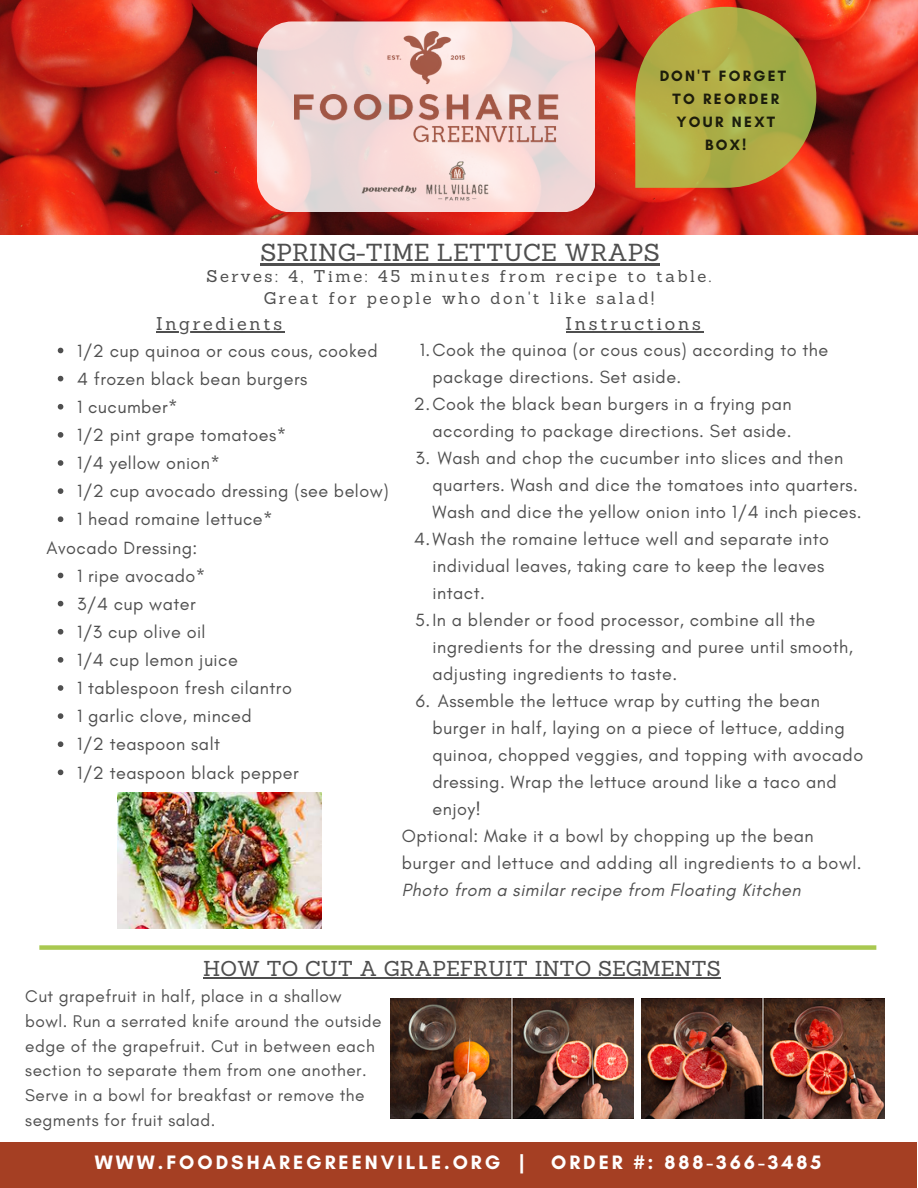
<style>
.page{position:relative;width:918px;height:1188px;background:#fff}
.page>*{position:absolute;margin:0;border:0;box-sizing:border-box;transform-origin:0 0}
.t1{font:24px "Sanchez";color:#4f4f4f}
.t2{font:21px "Sanchez";color:#4f4f4f}
.t3{font:700 19.8px "Glacial Indifference";letter-spacing:.15em;color:#fff}
.t4{font:18.15px "Sanchez";letter-spacing:.15em;color:#4f4f4f}
.t5{font:18px/28.2px "Glacial Indifference";letter-spacing:.025em;color:#4f4f4f}
.t6{font:italic 18px "Glacial Indifference";letter-spacing:.025em;color:#4f4f4f}
.t7{font:18px "Sanchez";letter-spacing:.15em;color:#4f4f4f}
.t8{font:17.25px/24.8px "Glacial Indifference";letter-spacing:.025em;color:#4f4f4f}
.t9{font:16.65px/22.5px "Sanchez";letter-spacing:.15em;color:#4f4f4f;text-align:center}
.t10{font:700 15.3px/22.8px "Glacial Indifference";letter-spacing:.15em;color:#000;text-align:center}
</style>
<div class="page">
<div style="left:0;top:1142px;width:917px;height:46px;background:#a53f23"></div>
<img style="left:0;top:0;width:918px;height:234px">
<svg style="left:635px;top:7px;width:181px;height:181px;background:#b49940"></svg>
<svg style="left:257px;top:21px;width:338px;height:191px;background:#f5dad8"></svg>
<img style="left:294px;top:31px;width:265px;height:172px">
<img style="left:117px;top:792px;width:205px;height:136px">
<hr style="left:156px;top:331px;width:129px;height:1px;background:#4f4f4f">
<svg style="left:58px;top:348px;width:5px;height:5px"></svg>
<svg style="left:58px;top:376px;width:5px;height:5px"></svg>
<svg style="left:58px;top:404px;width:5px;height:6px"></svg>
<svg style="left:58px;top:432px;width:5px;height:6px"></svg>
<svg style="left:58px;top:460px;width:5px;height:6px"></svg>
<svg style="left:58px;top:488px;width:5px;height:6px"></svg>
<svg style="left:58px;top:516px;width:5px;height:6px"></svg>
<svg style="left:58px;top:573px;width:5px;height:5px"></svg>
<svg style="left:58px;top:601px;width:5px;height:5px"></svg>
<svg style="left:58px;top:629px;width:5px;height:6px"></svg>
<svg style="left:58px;top:657px;width:5px;height:6px"></svg>
<svg style="left:58px;top:685px;width:5px;height:6px"></svg>
<svg style="left:58px;top:713px;width:5px;height:6px"></svg>
<svg style="left:58px;top:741px;width:5px;height:6px"></svg>
<svg style="left:58px;top:770px;width:5px;height:5px"></svg>
<hr style="left:260px;top:264px;width:400px;height:2px;background:#4f4f4f">
<hr style="left:566px;top:331px;width:138px;height:1px;background:#4f4f4f">
<div style="left:39px;top:945px;width:837px;height:5px;background:#a9c850"></div>
<img style="left:641px;top:998px;width:243px;height:120px">
<hr style="left:203px;top:977px;width:518px;height:1px;background:#4f4f4f">
<img style="left:391px;top:998px;width:243px;height:121px">
<p class="t10" style="left:659px;top:65px;width:128px">DON'T FORGET<br>TO REORDER<br>YOUR NEXT<br>BOX!</p>
<h1 class="t1" style="left:260px;top:237px;width:401px">SPRING-TIME LETTUCE WRAPS</h1>
<p class="t9" style="left:207px;top:264px;width:506px">Serves: 4, Time: 45 minutes from recipe to table.<br>Great for people who don't like salad!</p>
<p class="t4" style="left:566px;top:312px;width:137px">Instructions</p>
<p class="t7" style="left:156px;top:312px;width:128px">Ingredients</p>
<p class="t5" style="left:77px;top:336px;width:313px">1/2 cup quinoa or cous cous, cooked<br>4 frozen black bean burgers<br>1 cucumber*<br>1/2 pint grape tomatoes*<br>1/4 yellow onion*<br>1/2 cup avocado dressing (see below)<br>1 head romaine lettuce*</p>
<p class="t5" style="left:420px;top:336px;width:410px">1.Cook the quinoa (or cous cous) according to the</p>
<p class="t5" style="left:433px;top:363px;width:250px">package directions. Set aside.</p>
<p class="t5" style="left:414px;top:390px;width:379px">2.Cook the black bean burgers in a frying pan</p>
<p class="t5" style="left:433px;top:417px;width:360px">according to package directions. Set aside.</p>
<p class="t5" style="left:416px;top:444px;width:429px">3. Wash and chop the cucumber into slices and then</p>
<p class="t5" style="left:433px;top:471px;width:427px">quarters. Wash and dice the tomatoes into quarters.</p>
<p class="t5" style="left:433px;top:498px;width:431px">Wash and dice the yellow onion into 1/4 inch pieces.</p>
<p class="t5" style="left:414px;top:525px;width:416px">4.Wash the romaine lettuce well and separate into</p>
<p class="t5" style="left:433px;top:552px;width:393px">individual leaves, taking care to keep the leaves</p>
<p class="t5" style="left:433px;top:579px;width:54px">intact.</p>
<p class="t5" style="left:415px;top:606px;width:402px">5.In a blender or food processor, combine all the</p>
<p class="t5" style="left:433px;top:633px;width:422px">ingredients for the dressing and puree until smooth,</p>
<p class="t5" style="left:433px;top:660px;width:246px">adjusting ingredients to taste.</p>
<p class="t5" style="left:416px;top:687px;width:406px">6. Assemble the lettuce wrap by cutting the bean</p>
<p class="t5" style="left:433px;top:714px;width:414px">burger in half, laying on a piece of lettuce, adding</p>
<p class="t5" style="left:433px;top:741px;width:432px">quinoa, chopped veggies, and topping with avocado</p>
<p class="t5" style="left:433px;top:768px;width:406px">dressing. Wrap the lettuce around like a taco and</p>
<p class="t5" style="left:433px;top:795px;width:50px">enjoy!</p>
<p class="t5" style="left:402px;top:822px;width:413px">Optional: Make it a bowl by chopping up the bean</p>
<p class="t5" style="left:402px;top:849px;width:461px">burger and lettuce and adding all ingredients to a bowl.</p>
<p class="t6" style="left:402px;top:879px;width:400px">Photo from a similar recipe from Floating Kitchen</p>
<p class="t5" style="left:47px;top:533px;width:152px">Avocado Dressing:</p>
<p class="t5" style="left:77px;top:561px;width:223px">1 ripe avocado*<br>3/4 cup water<br>1/3 cup olive oil<br>1/4 cup lemon juice<br>1 tablespoon fresh cilantro<br>1 garlic clove, minced<br>1/2 teaspoon salt<br>1/2 teaspoon black pepper</p>
<p class="t2" style="left:203px;top:955px;width:519px">HOW TO CUT A GRAPEFRUIT INTO SEGMENTS</p>
<p class="t8" style="left:25px;top:984px;width:358px">Cut grapefruit in half, place in a shallow bowl. Run a serrated knife around the outside edge of the grapefruit. Cut in between each section to separate them from one another.<br>Serve in a bowl for breakfast or remove the segments for fruit salad.</p>
<p class="t3" style="left:95px;top:1150px;width:431px">WWW.FOODSHAREGREENVILLE.ORG |</p>
<p class="t3" style="left:551px;top:1150px;width:272px">ORDER #: 888-366-3485</p>
</div>
